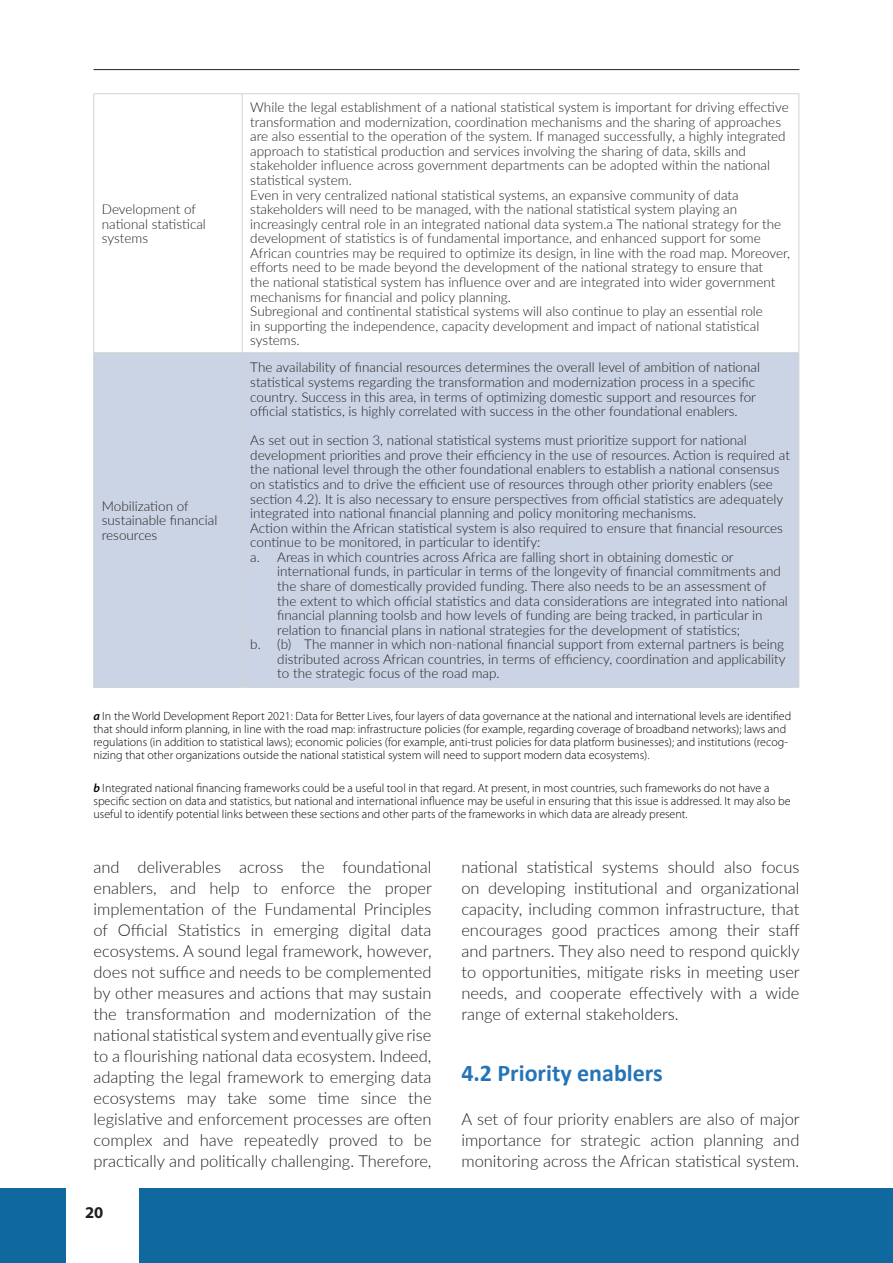
<style>
.page{position:relative;width:893px;height:1263px;background:#fff}
.page>*{position:absolute;margin:0;border:0;box-sizing:border-box;transform-origin:0 0}
.t1{font:700 24px "Calibri";color:#2574b7}
.t2{font:300 16.5px/21px "Lato";color:#231f20;text-align:justify}
.t3{font:700 16.5px "Myriad Pro";color:#231f20}
.t4{font:300 13.5px/14.5px "Lato";color:#231f20}
.t5{font:300 12px/12.9px "Myriad Pro";color:#040503}
.s1{font-weight:600;font-style:italic}
</style>
<div class="page">
<div style="left:0;top:1188px;width:893px;height:75px;background:#10699e"></div>
<div style="left:66px;top:1169px;width:72px;height:94px;background:#fff"></div>
<hr style="left:94px;top:69px;width:705px;height:1px;background:#231f20">
<div style="left:94px;top:353px;width:705px;height:334px;background:#cbd4e5"></div>
<hr style="left:94px;top:93px;width:148px;height:1px;background:#d1d2d4">
<hr style="left:93px;top:94px;width:1px;height:259px;background:#d1d2d4">
<hr style="left:242px;top:93px;width:557px;height:1px;background:#d1d2d4">
<hr style="left:242px;top:94px;width:1px;height:259px;background:#d1d2d4">
<hr style="left:799px;top:94px;width:1px;height:259px;background:#d1d2d4">
<hr style="left:94px;top:352px;width:148px;height:1px;background:#d1d2d4">
<hr style="left:93px;top:353px;width:1px;height:334px;background:#d1d2d4">
<hr style="left:242px;top:352px;width:557px;height:1px;background:#d1d2d4">
<hr style="left:242px;top:353px;width:1px;height:334px;background:#d1d2d4">
<hr style="left:799px;top:353px;width:1px;height:334px;background:#d1d2d4">
<hr style="left:94px;top:687px;width:148px;height:1px;background:#d1d2d4">
<hr style="left:242px;top:687px;width:557px;height:1px;background:#d1d2d4">
<p class="t4" style="left:102px;top:201px;width:106px">Development of national statistical systems</p>
<p class="t4" style="left:250px;top:99px;width:541px">While the legal establishment of a national statistical system is important for driving effective transformation and modernization, coordination mechanisms and the sharing of approaches are also essential to the operation of the system. If managed successfully, a highly integrated approach to statistical production and services involving the sharing of data, skills and stakeholder influence across government departments can be adopted within the national statistical system.<br>Even in very centralized national statistical systems, an expansive community of data stakeholders will need to be managed, with the national statistical system playing an increasingly central role in an integrated national data system.a The national strategy for the development of statistics is of fundamental importance, and enhanced support for some African countries may be required to optimize its design, in line with the road map. Moreover, efforts need to be made beyond the development of the national strategy to ensure that<br>the national statistical system has influence over and are integrated into wider government mechanisms for financial and policy planning.<br>Subregional and continental statistical systems will also continue to play an essential role<br>in supporting the independence, capacity development and impact of national statistical systems.</p>
<p class="t4" style="left:250px;top:360px;width:511px">The availability of financial resources determines the overall level of ambition of national statistical systems regarding the transformation and modernization process in a specific country. Success in this area, in terms of optimizing domestic support and resources for official statistics, is highly correlated with success in the other foundational enablers.</p>
<p class="t4" style="left:250px;top:433px;width:541px">As set out in section 3, national statistical systems must prioritize support for national development priorities and prove their efficiency in the use of resources. Action is required at the national level through the other foundational enablers to establish a national consensus on statistics and to drive the efficient use of resources through other priority enablers (see section 4.2). It is also necessary to ensure perspectives from official statistics are adequately integrated into national financial planning and policy monitoring mechanisms.<br>Action within the African statistical system is also required to ensure that financial resources continue to be monitored, in particular to identify:<br>a. Areas in which countries across Africa are falling short in obtaining domestic or</p>
<p class="t4" style="left:277px;top:564px;width:505px">international funds, in particular in terms of the longevity of financial commitments and</p>
<p class="t4" style="left:277px;top:578px;width:491px">the share of domestically provided funding. There also needs to be an assessment of</p>
<p class="t4" style="left:277px;top:593px;width:512px">the extent to which official statistics and data considerations are integrated into national</p>
<p class="t4" style="left:277px;top:607px;width:487px">financial planning toolsb and how levels of funding are being tracked, in particular in</p>
<p class="t4" style="left:277px;top:622px;width:465px">relation to financial plans in national strategies for the development of statistics;</p>
<p class="t4" style="left:250px;top:637px;width:535px">b. (b) The manner in which non-national financial support from external partners is being</p>
<p class="t4" style="left:277px;top:651px;width:510px">distributed across African countries, in terms of efficiency, coordination and applicability</p>
<p class="t4" style="left:277px;top:666px;width:224px">to the strategic focus of the road map.</p>
<p class="t5" style="left:94px;top:709px;width:699px"><span class="s1">a</span> In the World Development Report 2021: Data for Better Lives, four layers of data governance at the national and international levels are identified that should inform planning, in line with the road map: infrastructure policies (for example, regarding coverage of broadband networks); laws and regulations (in addition to statistical laws); economic policies (for example, anti-trust policies for data platform businesses); and institutions (recog&shy;nizing that other organizations outside the national statistical system will need to support modern data ecosystems).</p>
<p class="t5" style="left:94px;top:782px;width:699px"><span class="s1">b</span> Integrated national financing frameworks could be a useful tool in that regard. At present, in most countries, such frameworks do not have a specific section on data and statistics, but national and international influence may be useful in ensuring that this issue is addressed. It may also be useful to identify potential links between these sections and other parts of the frameworks in which data are already present.</p>
<p class="t4" style="left:102px;top:498px;width:117px">Mobilization of sustainable financial resources</p>
<p class="t2" style="left:94px;top:856px;width:340px">and deliverables across the foundational enablers, and help to enforce the proper implementation of the Fundamental Principles of Official Statistics in emerging digital data ecosystems. A sound legal framework, however, does not suffice and needs to be complemented by other measures and actions that may sustain the transformation and modernization of the national statistical system and eventually give rise to a flourishing national data ecosystem. Indeed, adapting the legal framework to emerging data ecosystems may take some time since the legislative and enforcement processes are often complex and have repeatedly proved to be practically and politically challenging. Therefore,</p>
<p class="t2" style="left:461px;top:856px;width:340px">national statistical systems should also focus on developing institutional and organizational capacity, including common infrastructure, that encourages good practices among their staff and partners. They also need to respond quickly to opportunities, mitigate risks in meeting user needs, and cooperate effectively with a wide range of external stakeholders.</p>
<h1 class="t1" style="left:461px;top:1058px;width:203px">4.2 Priority enablers</h1>
<p class="t2" style="left:461px;top:1108px;width:340px">A set of four priority enablers are also of major importance for strategic action planning and monitoring across the African statistical system.</p>
<p class="t3" style="left:85px;top:1202px;width:20px">20</p>
</div>
